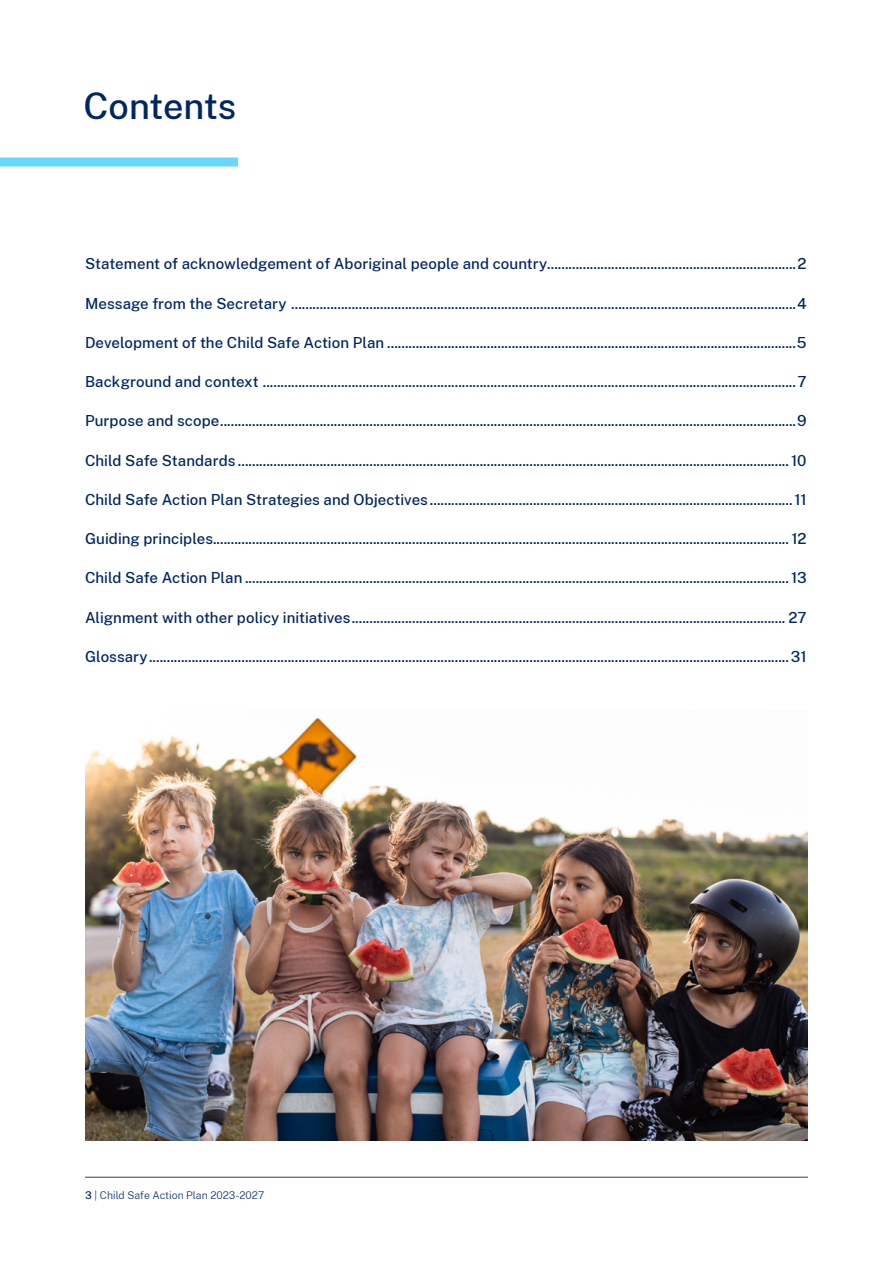
<style>
.page{position:relative;width:893px;height:1263px;background:#fff}
.page>*{position:absolute;margin:0;border:0;box-sizing:border-box;transform-origin:0 0}
.t1{font:500 36px "Public Sans NSW";color:#002664}
.t2{font:500 15px "Public Sans NSW";letter-spacing:.005em;color:#002664}
.t3{font:300 10.5px "Public Sans NSW";color:#1a3c74}
.s1{font-weight:500;color:#002664}
.s2{font-weight:200;color:#002664}
</style>
<div class="page">
<hr style="left:85px;top:1177px;width:723px;height:1px;background:#383d40">
<div style="left:0;top:158px;width:238px;height:9px;background:#68d6ff"></div>
<img style="left:85px;top:717px;width:723px;height:423px">
<h1 class="t1" style="left:84px;top:79px;width:154px">Contents</h1>
<p class="t2" style="left:85px;top:253px;width:723px">Statement of acknowledgement of Aboriginal people and country......................................................................2</p>
<p class="t2" style="left:85px;top:292px;width:723px">Message from the Secretary ..............................................................................................................................................4</p>
<p class="t2" style="left:85px;top:331px;width:723px">Development of the Child Safe Action Plan ...................................................................................................................5</p>
<p class="t2" style="left:85px;top:371px;width:723px">Background and context ......................................................................................................................................................7</p>
<p class="t2" style="left:85px;top:410px;width:723px">Purpose and scope..................................................................................................................................................................9</p>
<p class="t2" style="left:85px;top:449px;width:723px">Child Safe Standards ........................................................................................................................................................... 10</p>
<p class="t2" style="left:85px;top:488px;width:723px">Child Safe Action Plan Strategies and Objectives ...................................................................................................... 11</p>
<p class="t2" style="left:85px;top:528px;width:723px">Guiding principles.................................................................................................................................................................. 12</p>
<p class="t2" style="left:85px;top:567px;width:723px">Child Safe Action Plan ......................................................................................................................................................... 13</p>
<p class="t2" style="left:85px;top:606px;width:723px">Alignment with other policy initiatives.......................................................................................................................... 27</p>
<p class="t2" style="left:85px;top:645px;width:723px">Glossary....................................................................................................................................................................................31</p>
<p class="t3" style="left:85px;top:1187px;width:181px"><span class="s1">3</span> <span class="s2">|</span> Child Safe Action Plan 2023-2027</p>
</div>
